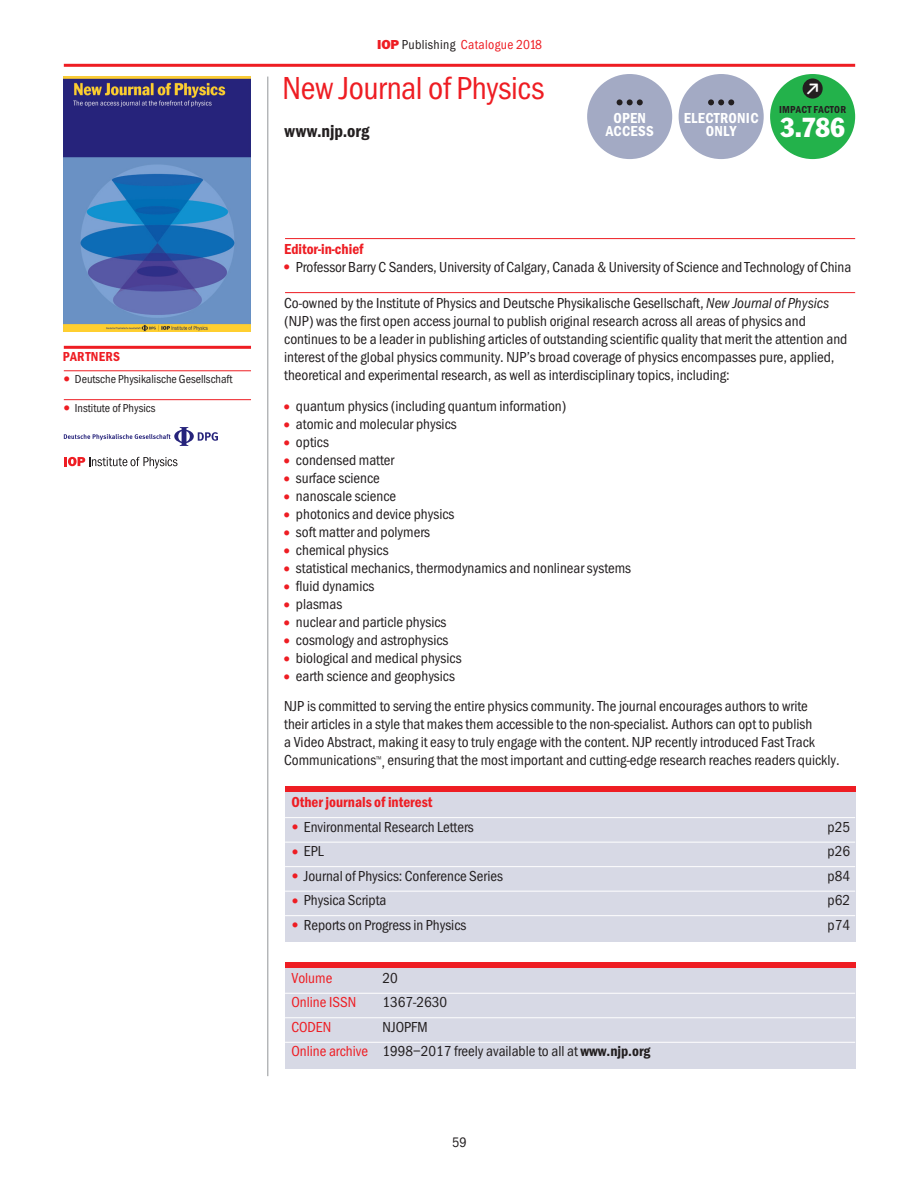
<style>
.page{position:relative;width:919px;height:1191px;background:#fff}
.page>*{position:absolute;margin:0;border:0;box-sizing:border-box;transform-origin:0 0}
.t1{font:33px "Franklin Got Cd Io P";letter-spacing:-.01em;color:#ee1d23}
.t2{font:condensed 27px "Franklin Gothic";color:#fff}
.t3{font:600 18px "Franklin Got Cd Io P";letter-spacing:.005em;color:#231f20}
.t4{font:16.95px "Info Disp Semibold Roman Exp";color:#fff}
.t5{font:15px/18px "Franklin Got Cd Io P";color:#231f20}
.t6{font:600 15px "Franklin Got Cd Io P";color:#ee1d23}
.t7{font:600 15px/13.5px "Franklin Got Cd Io P";letter-spacing:.02em;color:#fff;text-align:center}
.t8{font:15px "Franklin Got Cd Io P";color:#ee1d23}
.t9{font:14.25px "Franklin Got Cd Io P";color:#231f20}
.t10{font:13.5px "Franklin Got Cd Io P";letter-spacing:.025em;color:#ee1d23}
.t11{font:600 13.5px "Franklin Got Cd Io P";letter-spacing:.02em;color:#ee1d23}
.t12{font:12px "Franklin Got Cd Io P";color:#231f20}
.t13{font:600 10.5px "Franklin Got Cd Io P";letter-spacing:.02em;color:#231f20}
.s1{font-size:18px;color:#ee1d23}
.s2{font-family:"Franklin Got Md Io P";font-weight:800}
.s3{color:#231f20}
.s4{font-style:italic}
.s5{color:#ee1d23}
.s6{font-weight:600}
</style>
<div class="page">
<hr style="left:64px;top:64px;width:791px;height:3px;background:#ee1d23">
<hr style="left:267px;top:77px;width:1px;height:999px;background:#939598">
<img style="left:64px;top:77px;width:186px;height:255px">
<div style="left:285px;top:787px;width:570px;height:154px;background:#d7d9e5"></div>
<div style="left:285px;top:787px;width:570px;height:5px;background:#ee1d23"></div>
<hr style="left:285px;top:817px;width:570px;height:1px;background:#fff">
<hr style="left:285px;top:841px;width:570px;height:1px;background:#fff">
<hr style="left:285px;top:866px;width:570px;height:1px;background:#fff">
<hr style="left:285px;top:890px;width:570px;height:1px;background:#fff">
<hr style="left:285px;top:915px;width:570px;height:1px;background:#fff">
<hr style="left:285px;top:238px;width:570px;height:1px;background:#ee1d23">
<hr style="left:285px;top:292px;width:570px;height:1px;background:#ee1d23">
<div style="left:678px;top:74px;width:85px;height:85px;background:#a3aac4;border-radius:50%"></div>
<svg style="left:708px;top:99px;width:26px;height:6px"></svg>
<div style="left:285px;top:962px;width:570px;height:106px;background:#d7d9e5"></div>
<div style="left:285px;top:962px;width:570px;height:5px;background:#ee1d23"></div>
<hr style="left:285px;top:993px;width:570px;height:1px;background:#fff">
<hr style="left:285px;top:1017px;width:570px;height:1px;background:#fff">
<hr style="left:285px;top:1042px;width:570px;height:1px;background:#fff">
<hr style="left:64px;top:370px;width:187px;height:1px;background:#ee1d23">
<hr style="left:64px;top:399px;width:187px;height:1px;background:#ee1d23">
<hr style="left:64px;top:346px;width:187px;height:3px;background:#ee1d23">
<svg style="left:64px;top:457px;width:113px;height:11px"></svg>
<svg style="left:64px;top:427px;width:154px;height:19px"></svg>
<div style="left:587px;top:74px;width:85px;height:85px;background:#a3aac4;border-radius:50%"></div>
<svg style="left:616px;top:99px;width:26px;height:6px"></svg>
<div style="left:770px;top:74px;width:85px;height:85px;background:#23b24b;border-radius:50%"></div>
<div style="left:802px;top:78px;width:20px;height:21px;background:#231f20;border-radius:50%"></div>
<p class="t11" style="left:63px;top:349px;width:59px">PARTNERS</p>
<p class="t12" style="left:61px;top:372px;width:173px"><span class="s1">•</span> Deutsche Physikalische Gesellschaft</p>
<p class="t12" style="left:61px;top:401px;width:96px"><span class="s1">•</span> Institute of Physics</p>
<p class="t10" style="left:377px;top:37px;width:166px"><span class="s2">IOP</span> <span class="s3">Publishing</span> Catalogue 2018</p>
<h1 class="t1" style="left:282px;top:69px;width:263px">New Journal of Physics</h1>
<p class="t3" style="left:284px;top:121px;width:86px">www.njp.org</p>
<p class="t7" style="left:605px;top:111px;width:49px">OPEN<br>ACCESS</p>
<p class="t7" style="left:683px;top:111px;width:76px">ELECTRONIC<br>ONLY</p>
<p class="t4" style="left:806px;top:80px;width:14px">S</p>
<p class="t13" style="left:779px;top:103px;width:69px">IMPACT FACTOR</p>
<h2 class="t2" style="left:780px;top:110px;width:66px">3.786</h2>
<p class="t6" style="left:284px;top:240px;width:81px">Editor-in-chief</p>
<p class="t5" style="left:281px;top:258px;width:572px"><span class="s1">•</span> Professor Barry C Sanders, University of Calgary, Canada &amp; University of Science and Technology of China</p>
<p class="t5" style="left:284px;top:294px;width:564px">Co-owned by the Institute of Physics and Deutsche Physikalische Gesellschaft, <span class="s4">New Journal of Physics </span>(NJP) was the first open access journal to publish original research across all areas of physics and continues to be a leader in publishing articles of outstanding scientific quality that merit the attention and interest of the global physics community. NJP’s broad coverage of physics encompasses pure, applied, theoretical and experimental research, as well as interdisciplinary topics, including:</p>
<p class="t5" style="left:281px;top:397px;width:287px"><span class="s1">•</span> quantum physics (including quantum information)</p>
<p class="t5" style="left:281px;top:415px;width:177px"><span class="s1">•</span> atomic and molecular physics</p>
<p class="t5" style="left:281px;top:433px;width:50px"><span class="s1">•</span> optics</p>
<p class="t5" style="left:281px;top:451px;width:115px"><span class="s1">•</span> condensed matter</p>
<p class="t5" style="left:281px;top:469px;width:101px"><span class="s1">•</span> surface science</p>
<p class="t5" style="left:281px;top:487px;width:117px"><span class="s1">•</span> nanoscale science</p>
<p class="t5" style="left:281px;top:505px;width:175px"><span class="s1">•</span> photonics and device physics</p>
<p class="t5" style="left:281px;top:523px;width:151px"><span class="s1">•</span> soft matter and polymers</p>
<p class="t5" style="left:281px;top:541px;width:109px"><span class="s1">•</span> chemical physics</p>
<p class="t5" style="left:281px;top:559px;width:352px"><span class="s1">•</span> statistical mechanics, thermodynamics and nonlinear systems</p>
<p class="t5" style="left:281px;top:577px;width:95px"><span class="s1">•</span> fluid dynamics</p>
<p class="t5" style="left:281px;top:595px;width:63px"><span class="s1">•</span> plasmas</p>
<p class="t5" style="left:281px;top:613px;width:167px"><span class="s1">•</span> nuclear and particle physics</p>
<p class="t5" style="left:281px;top:631px;width:169px"><span class="s1">•</span> cosmology and astrophysics</p>
<p class="t5" style="left:281px;top:649px;width:182px"><span class="s1">•</span> biological and medical physics</p>
<p class="t5" style="left:281px;top:660px;width:528px;line-height:30.8px"><span class="s1">•</span> earth science and geophysics<br>NJP is committed to serving the entire physics community. The journal encourages authors to write</p>
<p class="t5" style="left:284px;top:715px;width:557px">their articles in a style that makes them accessible to the non-specialist. Authors can opt to publish<br>a Video Abstract, making it easy to truly engage with the content. NJP recently introduced Fast Track<br>Communications<sup>™</sup>, ensuring that the most important and cutting-edge research reaches readers quickly.</p>
<p class="t6" style="left:291px;top:793px;width:143px">Other journals of interest</p>
<p class="t5" style="left:289px;top:817px;width:186px"><span class="s1">•</span> Environmental Research Letters</p>
<p class="t5" style="left:827px;top:817px;width:24px">p25</p>
<p class="t5" style="left:289px;top:842px;width:36px"><span class="s1">•</span> EPL</p>
<p class="t5" style="left:827px;top:842px;width:24px">p26</p>
<p class="t5" style="left:289px;top:866px;width:215px"><span class="s1">•</span> Journal of Physics: Conference Series</p>
<p class="t5" style="left:827px;top:866px;width:24px">p84</p>
<p class="t5" style="left:289px;top:891px;width:99px"><span class="s1">•</span> Physica Scripta</p>
<p class="t5" style="left:827px;top:891px;width:24px">p62</p>
<p class="t5" style="left:289px;top:915px;width:178px"><span class="s1">•</span> Reports on Progress in Physics</p>
<p class="t5" style="left:827px;top:915px;width:24px">p74</p>
<p class="t8" style="left:291px;top:969px;width:42px">Volume</p>
<p class="t5" style="left:382px;top:969px;width:17px">20</p>
<p class="t8" style="left:291px;top:993px;width:66px">Online ISSN</p>
<p class="t5" style="left:382px;top:993px;width:66px">1367-2630</p>
<p class="t8" style="left:291px;top:1018px;width:41px">CODEN</p>
<p class="t5" style="left:291px;top:1014px;width:360px;line-height:24.5px;text-indent:91px">NJOPFM<br><span class="s5">Online archive</span> 1998–2017 freely available to all at <span class="s6">www.njp.org</span></p>
<p class="t9" style="left:452px;top:1134px;width:16px">59</p>
</div>
